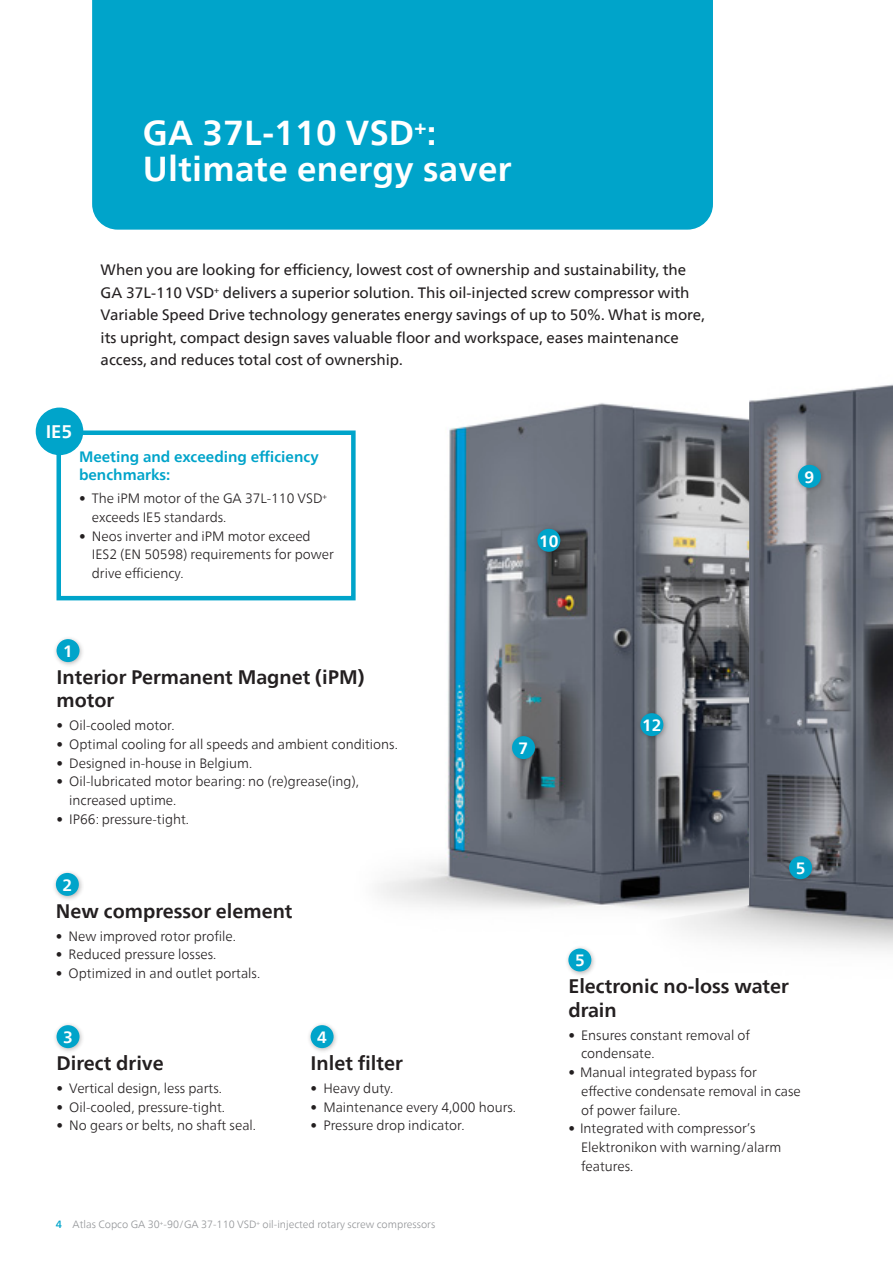
<style>
.page{position:relative;width:893px;height:1263px;background:#fff}
.page>*{position:absolute;margin:0;border:0;box-sizing:border-box;transform-origin:0 0}
.t1{font:700 34.5px/36px "Neue Frutiger World";letter-spacing:.01em;color:#fff}
.t2{font:700 19.5px/23.4px "Neue Frutiger World";color:#231f20}
.t3{font:700 18.15px "Neue Frutiger World";color:#fff}
.t4{font:700 16.35px "Neue Frutiger World";color:#fff}
.t5{font:15px/22.5px "Neue Frutiger World";color:#231f20}
.t6{font:700 15px/18px "Neue Frutiger World";color:#00a4ca}
.t7{font:300 13.5px/18.8px "Neue Frutiger World";color:#231f20}
.t8{font:300 10.5px "Neue Frutiger World";color:#939598}
.s1{font-weight:500;color:#00a4ca}
</style>
<div class="page">
<img style="left:351px;top:403px;width:285px;height:506px">
<img style="left:636px;top:384px;width:257px;height:567px">
<div style="left:533px;top:525px;width:33px;height:32px;background:#231f20;opacity:.33"></div>
<div style="left:537px;top:529px;width:23px;height:23px;background:#00a4ca;border-radius:50%"></div>
<div style="left:508px;top:732px;width:32px;height:33px;background:#231f20;opacity:.33"></div>
<div style="left:512px;top:736px;width:23px;height:23px;background:#00a4ca;border-radius:50%"></div>
<div style="left:636px;top:709px;width:33px;height:33px;background:#231f20;opacity:.33"></div>
<div style="left:640px;top:713px;width:23px;height:23px;background:#00a4ca;border-radius:50%"></div>
<div style="left:794px;top:461px;width:32px;height:33px;background:#231f20;opacity:.33"></div>
<div style="left:798px;top:465px;width:23px;height:23px;background:#00a4ca;border-radius:50%"></div>
<div style="left:785px;top:852px;width:32px;height:33px;background:#231f20;opacity:.33"></div>
<div style="left:789px;top:856px;width:23px;height:23px;background:#00a4ca;border-radius:50%"></div>
<div style="left:307px;top:1021px;width:32px;height:33px;background:#231f20;opacity:.33"></div>
<div style="left:311px;top:1025px;width:23px;height:23px;background:#00a4ca;border-radius:50%"></div>
<div style="left:52px;top:635px;width:33px;height:33px;background:#231f20;opacity:.33"></div>
<div style="left:57px;top:639px;width:23px;height:23px;background:#00a4ca;border-radius:50%"></div>
<div style="left:52px;top:869px;width:32px;height:33px;background:#231f20;opacity:.33"></div>
<div style="left:56px;top:873px;width:23px;height:23px;background:#00a4ca;border-radius:50%"></div>
<div style="left:52px;top:1021px;width:33px;height:33px;background:#231f20;opacity:.33"></div>
<div style="left:57px;top:1025px;width:23px;height:23px;background:#00a4ca;border-radius:50%"></div>
<div style="left:57px;top:430px;width:299px;height:170px;border:4px solid #00a4ca"></div>
<div style="left:36px;top:408px;width:47px;height:47px;background:#00a4ca;border-radius:50%"></div>
<div style="left:564px;top:945px;width:33px;height:32px;background:#231f20;opacity:.33"></div>
<div style="left:568px;top:948px;width:23px;height:23px;background:#00a4ca;border-radius:50%"></div>
<div style="left:92px;top:0;width:621px;height:230px;background:#00a4ca"></div>
<h1 class="t1" style="left:143px;top:115px;width:370px">GA 37L-110 VSD<sup>+</sup>:<br>Ultimate energy saver</h1>
<p class="t5" style="left:101px;top:259px;width:606px">When you are looking for efficiency, lowest cost of ownership and sustainability, the GA 37L-110 VSD<sup>+</sup> delivers a superior solution. This oil-injected screw compressor with Variable Speed Drive technology generates energy savings of up to 50%. What is more, its upright, compact design saves valuable floor and workspace, eases maintenance access, and reduces total cost of ownership.</p>
<h3 class="t3" style="left:46px;top:416px;width:28px">IE5</h3>
<p class="t6" style="left:79px;top:448px;width:241px">Meeting and exceeding efficiency benchmarks:</p>
<p class="t7" style="left:92px;top:489px;width:237px;text-indent:-13px">• The iPM motor of the GA 37L-110 VSD<sup>+ </sup>exceeds IE5 standards.</p>
<p class="t7" style="left:92px;top:527px;width:244px;text-indent:-13px">• Neos inverter and iPM motor exceed<br>IES2 (EN 50598) requirements for power drive efficiency.</p>
<p class="t4" style="left:539px;top:526px;width:21px">10</p>
<p class="t4" style="left:63px;top:637px;width:11px">1</p>
<h2 class="t2" style="left:57px;top:665px;width:310px">Interior Permanent Magnet (iPM) motor</h2>
<p class="t7" style="left:57px;top:716px;width:120px">• Oil-cooled motor.</p>
<p class="t7" style="left:57px;top:735px;width:343px">• Optimal cooling for all speeds and ambient conditions.</p>
<p class="t7" style="left:57px;top:754px;width:197px">• Designed in-house in Belgium.</p>
<p class="t7" style="left:69px;top:772px;width:291px;text-indent:-13px">• Oil-lubricated motor bearing: no (re)grease(ing), increased uptime.</p>
<p class="t7" style="left:57px;top:810px;width:134px">• IP66: pressure-tight.</p>
<p class="t4" style="left:63px;top:870px;width:11px">2</p>
<p class="t4" style="left:519px;top:734px;width:11px">7</p>
<p class="t4" style="left:642px;top:711px;width:21px">12</p>
<p class="t4" style="left:805px;top:462px;width:11px">9</p>
<p class="t4" style="left:796px;top:854px;width:11px">5</p>
<h2 class="t2" style="left:56px;top:899px;width:238px">New compressor element</h2>
<p class="t7" style="left:56px;top:926px;width:182px">• New improved rotor profile.</p>
<p class="t7" style="left:56px;top:945px;width:162px">• Reduced pressure losses.</p>
<p class="t7" style="left:56px;top:964px;width:206px">• Optimized in and outlet portals.</p>
<p class="t4" style="left:63px;top:1023px;width:11px">3</p>
<h2 class="t2" style="left:57px;top:1051px;width:109px">Direct drive</h2>
<p class="t7" style="left:57px;top:1079px;width:167px">• Vertical design, less parts.</p>
<p class="t7" style="left:57px;top:1097px;width:170px">• Oil-cooled, pressure-tight.</p>
<p class="t7" style="left:57px;top:1116px;width:201px">• No gears or belts, no shaft seal.</p>
<p class="t4" style="left:317px;top:1023px;width:11px">4</p>
<h2 class="t2" style="left:311px;top:1051px;width:94px">Inlet filter</h2>
<p class="t7" style="left:311px;top:1079px;width:84px">• Heavy duty.</p>
<p class="t7" style="left:311px;top:1097px;width:207px">• Maintenance every 4,000 hours.</p>
<p class="t7" style="left:311px;top:1116px;width:155px">• Pressure drop indicator.</p>
<p class="t8" style="left:56px;top:1216px;width:381px"><span class="s1">4</span> Atlas Copco GA 30<sup>+</sup>-90/GA 37-110 VSD<sup>+</sup> oil-injected rotary screw compressors</p>
<p class="t4" style="left:575px;top:946px;width:11px">5</p>
<h2 class="t2" style="left:568px;top:974px;width:222px">Electronic no-loss water drain</h2>
<p class="t7" style="left:581px;top:1025px;width:171px;text-indent:-13px">• Ensures constant removal of condensate.</p>
<p class="t7" style="left:581px;top:1063px;width:221px;text-indent:-13px">• Manual integrated bypass for effective condensate removal in case of power failure.</p>
<p class="t7" style="left:581px;top:1119px;width:202px;text-indent:-13px">• Integrated with compressor’s<br>Elektronikon with warning/alarm features.</p>
</div>
